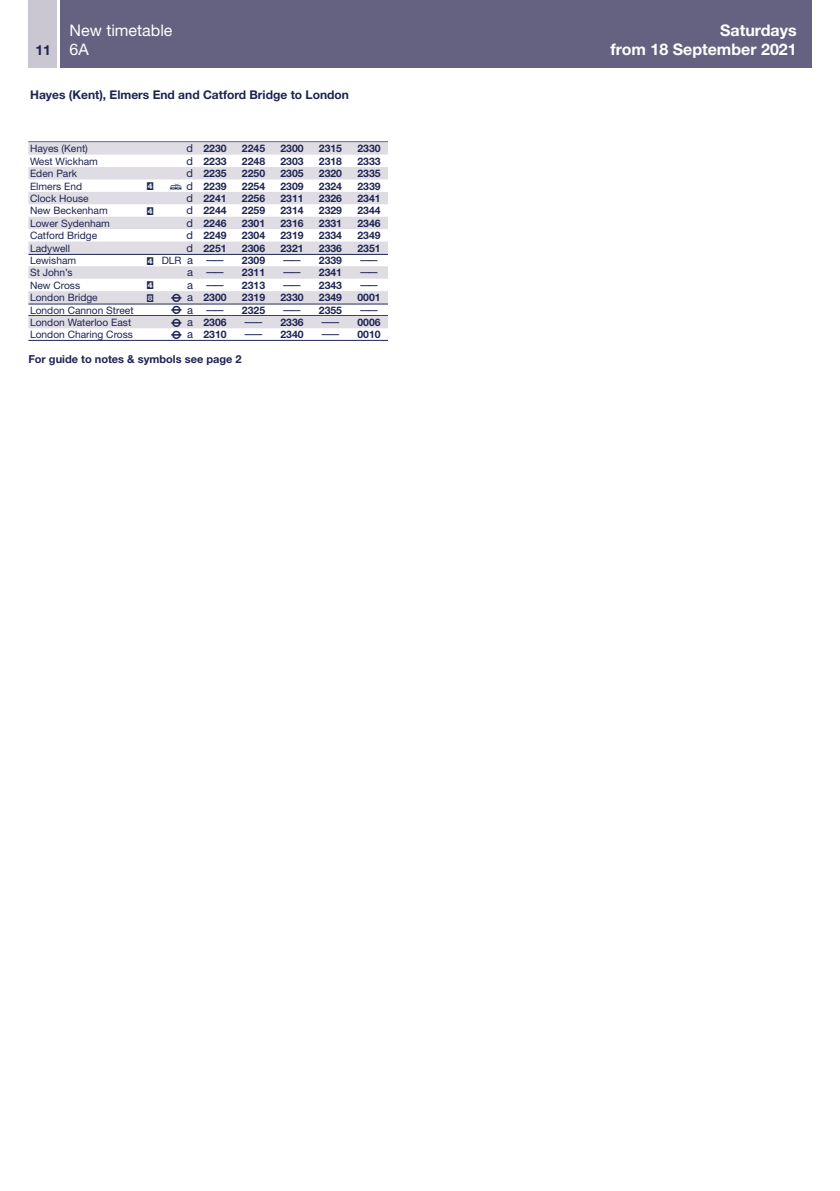
<style>
.page{position:relative;width:840px;height:1191px;background:#fff}
.page>*{position:absolute;margin:0;border:0;box-sizing:border-box;transform-origin:0 0}
.t1{font:700 16px/19.2px "Helvetica Neue LT Std";color:#fff;text-align:right}
.t2{font:16px "Helvetica Neue LT Std";color:#fff}
.t3{font:700 14px "Helvetica Neue LT Std";color:#1e2452}
.t4{font:700 12px "Helvetica Neue LT Std";color:#1e2452}
.t5{font:12px/12.4px "Helvetica Neue LT Std";color:#1e2452;text-align:justify}
.t6{font:700 11px "Helvetica Neue LT Std";color:#1e2452}
.t7{font:11px "TIME Sfont";color:#1e2452}
.t8{font:11px "Helvetica Neue LT Std";color:#1e2452}
.t9{font:700 10.4px/12.4px "Helvetica Neue LT Std";color:#1e2452;text-align:justify}
.t10{font:10.2px "Helvetica Neue LT Std";color:#1e2452}
.s1{font-weight:400;font-size:16px;color:#fff}
.s2{font-family:"Helvetica Neue LT Std"}
.s3{font-family:"TIME Sfont";font-size:11px}
.s4{font-size:11px}
</style>
<div class="page">
<hr style="left:28px;top:141px;width:783px;height:1px;background:#1e2452">
<div style="left:28px;top:142px;width:783px;height:13px;background:#dfdde3"></div>
<div style="left:28px;top:167px;width:783px;height:12px;background:#dfdde3"></div>
<div style="left:28px;top:192px;width:783px;height:12px;background:#dfdde3"></div>
<div style="left:28px;top:217px;width:783px;height:12px;background:#dfdde3"></div>
<div style="left:28px;top:241px;width:783px;height:13px;background:#dfdde3"></div>
<hr style="left:28px;top:254px;width:783px;height:1px;background:#1e2452">
<div style="left:28px;top:266px;width:783px;height:13px;background:#dfdde3"></div>
<div style="left:28px;top:291px;width:783px;height:12px;background:#dfdde3"></div>
<hr style="left:28px;top:303px;width:783px;height:1px;background:#1e2452">
<hr style="left:28px;top:315px;width:783px;height:1px;background:#1e2452">
<div style="left:28px;top:316px;width:783px;height:12px;background:#dfdde3"></div>
<hr style="left:28px;top:340px;width:783px;height:1px;background:#1e2452">
<div style="left:28px;top:0;width:29px;height:67px;background:#cac7d3"></div>
<div style="left:60px;top:0;width:751px;height:67px;background:#656181"></div>
<div style="left:388px;top:128px;width:436px;height:235px;background:#fff"></div>
<h1 class="t2" style="left:70px;top:20px;width:104px">New timetable</h1>
<h2 class="t3" style="left:35px;top:41px;width:55px">11 <span class="s1">6A</span></h2>
<p class="t4" style="left:30px;top:87px;width:320px">Hayes (Kent), Elmers End and Catford Bridge to London</p>
<p class="t10" style="left:30px;top:143px;width:59px">Hayes (Kent)</p>
<p class="t8" style="left:186px;top:142px;width:8px">d</p>
<p class="t10" style="left:30px;top:155px;width:69px">West Wickham</p>
<p class="t8" style="left:186px;top:154px;width:8px">d</p>
<p class="t10" style="left:30px;top:167px;width:49px">Eden Park</p>
<p class="t8" style="left:186px;top:167px;width:8px">d</p>
<p class="t10" style="left:30px;top:180px;width:53px">Elmers End</p>
<p class="t7" style="left:147px;top:178px;width:8px">4</p>
<p class="t7" style="left:170px;top:178px;width:24px">S <span class="s2">d</span></p>
<p class="t10" style="left:30px;top:192px;width:60px">Clock House</p>
<p class="t8" style="left:186px;top:191px;width:8px">d</p>
<p class="t10" style="left:30px;top:205px;width:79px">New Beckenham</p>
<p class="t7" style="left:147px;top:202px;width:8px">4</p>
<p class="t8" style="left:186px;top:204px;width:8px">d</p>
<p class="t10" style="left:30px;top:217px;width:81px">Lower Sydenham</p>
<p class="t8" style="left:186px;top:216px;width:8px">d</p>
<p class="t10" style="left:30px;top:229px;width:69px">Catford Bridge</p>
<p class="t8" style="left:186px;top:229px;width:8px">d</p>
<p class="t10" style="left:30px;top:242px;width:42px">Ladywell</p>
<p class="t8" style="left:186px;top:241px;width:8px">d</p>
<p class="t10" style="left:30px;top:254px;width:48px">Lewisham</p>
<p class="t10" style="left:147px;top:254px;width:47px"><span class="s3">4</span> DLR <span class="s4">a</span></p>
<p class="t10" style="left:30px;top:267px;width:44px">St John’s</p>
<p class="t8" style="left:187px;top:266px;width:7px">a</p>
<p class="t10" style="left:30px;top:279px;width:52px">New Cross</p>
<p class="t7" style="left:147px;top:277px;width:8px">4</p>
<p class="t8" style="left:187px;top:278px;width:7px">a</p>
<p class="t10" style="left:30px;top:291px;width:69px">London Bridge</p>
<p class="t7" style="left:147px;top:289px;width:8px">8</p>
<p class="t7" style="left:171px;top:289px;width:23px">T <span class="s2">a</span></p>
<p class="t10" style="left:30px;top:304px;width:105px">London Cannon Street</p>
<p class="t7" style="left:171px;top:302px;width:23px">T <span class="s2">a</span></p>
<p class="t10" style="left:30px;top:316px;width:103px">London Waterloo East</p>
<p class="t7" style="left:171px;top:314px;width:23px">T <span class="s2">a</span></p>
<p class="t10" style="left:30px;top:329px;width:104px">London Charing Cross</p>
<p class="t7" style="left:171px;top:326px;width:23px">T <span class="s2">a</span></p>
<p class="t9" style="left:203px;top:142px;width:25px">2230<br>2233<br>2235<br>2239<br>2241<br>2244<br>2246<br>2249<br>2251</p>
<p class="t5" style="left:205px;top:253px;width:22px">—— —— ——</p>
<p class="t9" style="left:203px;top:291px;width:25px">2300</p>
<p class="t5" style="left:205px;top:303px;width:22px">——</p>
<p class="t9" style="left:203px;top:316px;width:25px">2306<br>2310</p>
<p class="t9" style="left:242px;top:142px;width:25px">2245<br>2248<br>2250<br>2254<br>2256<br>2259<br>2301<br>2304<br>2306<br>2309<br>2311<br>2313<br>2319<br>2325</p>
<p class="t5" style="left:243px;top:315px;width:22px">—— ——</p>
<p class="t6" style="left:28px;top:352px;width:215px">For guide to notes &amp; symbols see page 2</p>
<p class="t9" style="left:280px;top:142px;width:25px">2300<br>2303<br>2305<br>2309<br>2311<br>2314<br>2316<br>2319<br>2321</p>
<p class="t5" style="left:282px;top:253px;width:22px">—— —— ——</p>
<p class="t9" style="left:280px;top:291px;width:25px">2330</p>
<p class="t5" style="left:282px;top:303px;width:22px">——</p>
<p class="t9" style="left:280px;top:316px;width:25px">2336<br>2340</p>
<p class="t9" style="left:319px;top:142px;width:25px">2315<br>2318<br>2320<br>2324<br>2326<br>2329<br>2331<br>2334<br>2336<br>2339<br>2341<br>2343<br>2349<br>2355</p>
<p class="t5" style="left:320px;top:315px;width:22px">—— ——</p>
<p class="t9" style="left:357px;top:142px;width:25px">2330<br>2333<br>2335<br>2339<br>2341<br>2344<br>2346<br>2349<br>2351</p>
<p class="t5" style="left:358px;top:253px;width:22px">—— —— ——</p>
<p class="t9" style="left:357px;top:291px;width:25px">0001</p>
<p class="t5" style="left:358px;top:303px;width:22px">——</p>
<p class="t9" style="left:357px;top:316px;width:25px">0006<br>0010</p>
<h1 class="t1" style="left:610px;top:20px;width:188px">Saturdays<br>from 18 September 2021</h1>
</div>
